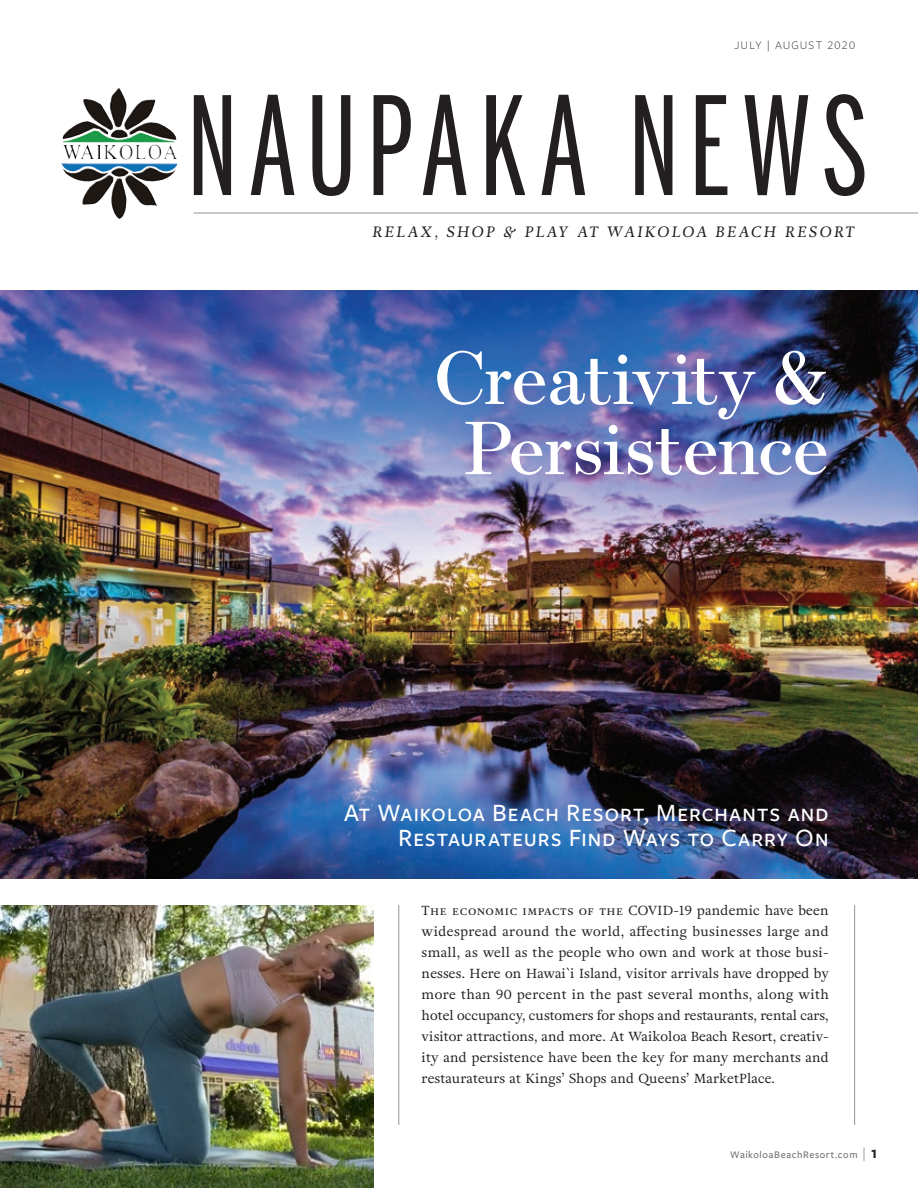
<style>
.page{position:relative;width:918px;height:1188px;background:#fff}
.page>*{position:absolute;margin:0;border:0;box-sizing:border-box;transform-origin:0 0}
.cover_head{font:135px "Benton Sans Extra Comp";letter-spacing:.085em;color:#231f20}
.cover_headline{font:75.9px/70.2px "Escrow";letter-spacing:-.02em;color:#fff;text-align:center}
.cover_dek{font:500 25.95px/26px "Freight Sans Pro";letter-spacing:.015em;color:#fff;text-align:right}
.t1{font:italic 15px "Adriane Text";letter-spacing:.14em;color:#231f20}
.body_serif_no_inde{font:13.2px/21px "Adriane Text";letter-spacing:.005em;color:#231f20;text-align:justify}
.t2{font:300 12px "Freight Sans Pro";letter-spacing:.11em;color:#231f20}
.folio{font:500 10.5px "Freight Sans Pro";letter-spacing:.05em;color:#6c6d70}
.s1{font-weight:300;font-size:15px}
.s2{font-weight:700;font-size:13.5px;color:#231f20}
</style>
<div class="page">
<img style="left:0;top:291px;width:918px;height:587px">
<hr style="left:194px;top:213px;width:724px;height:1px;background:#939598">
<img style="left:110px;top:88px;width:9px;height:36px">
<hr style="left:398px;top:905px;width:1px;height:220px;background:#939598">
<hr style="left:854px;top:905px;width:1px;height:220px;background:#939598">
<img style="left:0;top:905px;width:374px;height:283px">
<p class="t2" style="left:734px;top:37px;width:122px">JULY | AUGUST 2020</p>
<p class="cover_head" style="left:187px;top:68px;width:681px">NAUPAKA NEWS</p>
<p class="t1" style="left:373px;top:221px;width:484px">RELAX, SHOP &amp; PLAY AT WAIKOLOA BEACH RESORT</p>
<p class="cover_headline" style="left:434px;top:342px;width:396px">Creativity &amp;<br>Persistence</p>
<p class="cover_dek" style="left:344px;top:798px;width:486px">At Waikoloa Beach Resort, Merchants and<br>Restaurateurs Find Ways to Carry On</p>
<p class="body_serif_no_inde" style="left:422px;top:900px;width:409px">The economic impacts of the COVID-19 pandemic have been widespread around the world, affecting businesses large and small, as well as the people who own and work at those busi&shy;nesses. Here on Hawai`i Island, visitor arrivals have dropped by more than 90 percent in the past several months, along with hotel occupancy, customers for shops and restaurants, rental cars, visitor attractions, and more. At Waikoloa Beach Resort, creativ&shy;ity and persistence have been the key for many merchants and restaurateurs at Kings’ Shops and Queens’ MarketPlace.</p>
<p class="folio" style="left:730px;top:1147px;width:149px">WaikoloaBeachResort.com <span class="s1">|</span> <span class="s2">1</span></p>
</div>
